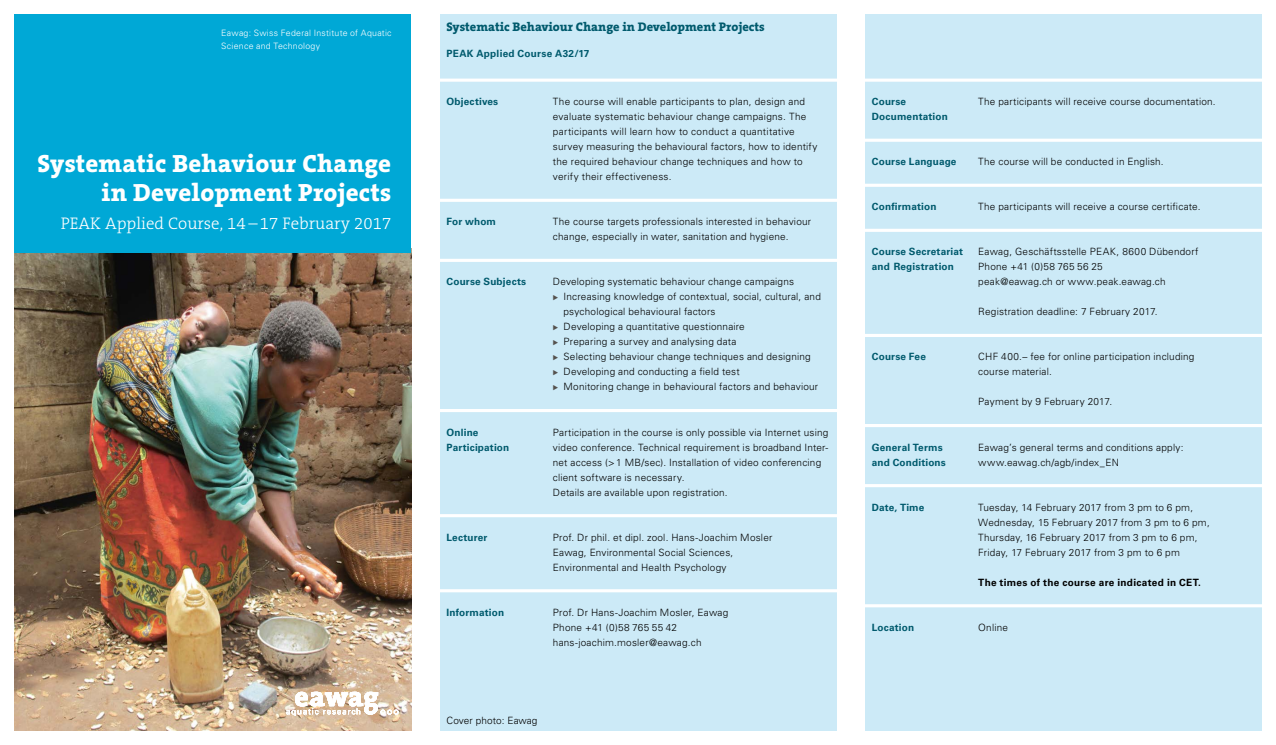
<style>
.page{position:relative;width:1276px;height:745px;background:#fff}
.page>*{position:absolute;margin:0;border:0;box-sizing:border-box;transform-origin:0 0}
.t1{font:800 25px/28.8px "The Serif B8";letter-spacing:.005em;color:#fff;text-align:right}
.t2{font:300 16.88px "The Serif B3";color:#fff}
.t3{font:800 12.5px "The Serif B8";color:#005a6d}
.t4{font:300 10px/15px "Univers LT Std";letter-spacing:.02em;color:#000}
.t5{font:700 10px "Univers LT Std";letter-spacing:.015em;color:#005a6d}
.t6{font:700 10px "Univers LT Std";letter-spacing:.03em;color:#000}
.t7{font:300 8.75px/13.4px "Univers LT Std";letter-spacing:.03em;color:#fff}
.s1{font-family:"European Pi Three";font-weight:400;font-size:6.88px;color:#55524e}
</style>
<div class="page">
<div style="left:439px;top:14px;width:397px;height:716px;background:#cceaf7"></div>
<svg style="left:439px;top:78px;width:398px;height:4px;background:#f3fafd"></svg>
<svg style="left:439px;top:198px;width:398px;height:4px;fill:#fff"></svg>
<svg style="left:439px;top:258px;width:398px;height:4px;fill:#fff"></svg>
<svg style="left:439px;top:408px;width:398px;height:4px;fill:#fff"></svg>
<svg style="left:439px;top:513px;width:398px;height:4px;fill:#fff"></svg>
<svg style="left:439px;top:588px;width:398px;height:4px;fill:#fff"></svg>
<div style="left:865px;top:14px;width:396px;height:716px;background:#cceaf7"></div>
<svg style="left:865px;top:78px;width:397px;height:4px;background:#f3fafd"></svg>
<svg style="left:865px;top:138px;width:397px;height:4px;background:#f3fafd"></svg>
<svg style="left:865px;top:183px;width:397px;height:4px;fill:#fbfdfe"></svg>
<svg style="left:865px;top:228px;width:397px;height:4px;fill:#fcfdfe"></svg>
<svg style="left:865px;top:333px;width:397px;height:4px;fill:#fff"></svg>
<svg style="left:865px;top:423px;width:397px;height:4px;fill:#fff"></svg>
<svg style="left:865px;top:483px;width:397px;height:4px;fill:#fdfefe"></svg>
<svg style="left:865px;top:603px;width:397px;height:4px;fill:#f9fcfe"></svg>
<img style="left:14px;top:253px;width:397px;height:477px">
<div style="left:14px;top:14px;width:397px;height:239px;background:#00a8d6"></div>
<svg style="left:286px;top:691px;width:113px;height:24px"></svg>
<p class="t7" style="left:221px;top:26px;width:172px">Eawag: Swiss Federal Institute of Aquatic<br>Science and Technology</p>
<h1 class="t1" style="left:37px;top:150px;width:355px">Systematic Behaviour Change in Development Projects</h1>
<h2 class="t2" style="left:61px;top:214px;width:332px">PEAK Applied Course, 14 –17 February 2017</h2>
<p class="t3" style="left:446px;top:20px;width:319px">Systematic Behaviour Change in Development Projects</p>
<p class="t5" style="left:446px;top:48px;width:144px">PEAK Applied Course A32/17</p>
<p class="t5" style="left:446px;top:96px;width:53px">Objectives</p>
<p class="t4" style="left:553px;top:94px;width:266px">The course will enable participants to plan, design and evaluate systematic behaviour change campaigns. The participants will learn how to conduct a quantitative survey measuring the behavioural factors, how to identify the required behaviour change techniques and how to verify their effectiveness.</p>
<p class="t5" style="left:446px;top:216px;width:51px">For whom</p>
<p class="t4" style="left:553px;top:214px;width:260px">The course targets professionals interested in behaviour change, especially in water, sanitation and hygiene.</p>
<p class="t5" style="left:446px;top:276px;width:81px">Course Subjects</p>
<p class="t4" style="left:553px;top:274px;width:243px">Developing systematic behaviour change campaigns</p>
<p class="t4" style="left:553px;top:289px;width:269px"><span class="s1">E</span> Increasing knowledge of contextual, social, cultural, and</p>
<p class="t4" style="left:563px;top:304px;width:154px">psychological behavioural factors</p>
<p class="t4" style="left:553px;top:319px;width:193px"><span class="s1">E</span> Developing a quantitative questionnaire</p>
<p class="t4" style="left:553px;top:334px;width:185px"><span class="s1">E</span> Preparing a survey and analysing data</p>
<p class="t4" style="left:553px;top:349px;width:259px"><span class="s1">E</span> Selecting behaviour change techniques and designing</p>
<p class="t4" style="left:553px;top:364px;width:188px"><span class="s1">E</span> Developing and conducting a field test</p>
<p class="t4" style="left:553px;top:379px;width:267px"><span class="s1">E</span> Monitoring change in behavioural factors and behaviour</p>
<p class="t5" style="left:446px;top:426px;width:33px">Online</p>
<p class="t4" style="left:553px;top:424px;width:277px">Participation in the course is only possible via Internet using</p>
<p class="t5" style="left:446px;top:441px;width:64px">Participation</p>
<p class="t4" style="left:553px;top:439px;width:277px">video conference. Technical requirement is broadband Inter&shy;net access (&gt;1 MB/sec). Installation of video conferencing client software is necessary.<br>Details are available upon registration.</p>
<p class="t5" style="left:446px;top:531px;width:42px">Lecturer</p>
<p class="t4" style="left:553px;top:529px;width:221px">Prof. Dr phil. et dipl. zool. Hans-Joachim Mosler<br>Eawag, Environmental Social Sciences,<br>Environmental and Health Psychology</p>
<p class="t5" style="left:446px;top:606px;width:59px">Information</p>
<p class="t4" style="left:553px;top:604px;width:177px">Prof. Dr Hans-Joachim Mosler, Eawag<br>Phone +41 (0)58 765 55 42 hans-joachim.mosler@eawag.ch</p>
<p class="t4" style="left:446px;top:712px;width:92px">Cover photo: Eawag</p>
<p class="t5" style="left:872px;top:96px;width:36px">Course</p>
<p class="t4" style="left:978px;top:94px;width:239px">The participants will receive course documentation.</p>
<p class="t5" style="left:872px;top:111px;width:77px">Documentation</p>
<p class="t5" style="left:872px;top:156px;width:86px">Course Language</p>
<p class="t4" style="left:978px;top:154px;width:187px">The course will be conducted in English.</p>
<p class="t5" style="left:872px;top:201px;width:66px">Confirmation</p>
<p class="t4" style="left:978px;top:199px;width:224px">The participants will receive a course certificate.</p>
<p class="t5" style="left:872px;top:246px;width:93px">Course Secretariat</p>
<p class="t4" style="left:978px;top:244px;width:222px">Eawag, Geschäftsstelle PEAK, 8600 Dübendorf</p>
<p class="t5" style="left:872px;top:261px;width:83px">and Registration</p>
<p class="t4" style="left:978px;top:259px;width:189px">Phone +41 (0)58 765 56 25 peak@eawag.ch or www.peak.eawag.ch</p>
<p class="t4" style="left:978px;top:304px;width:181px">Registration deadline: 7 February 2017.</p>
<p class="t5" style="left:872px;top:351px;width:55px">Course Fee</p>
<p class="t4" style="left:978px;top:349px;width:218px">CHF 400.– fee for online participation including course material.</p>
<p class="t4" style="left:978px;top:394px;width:135px">Payment by 9 February 2017.</p>
<p class="t5" style="left:872px;top:441px;width:72px">General Terms</p>
<p class="t4" style="left:978px;top:439px;width:207px">Eawag’s general terms and conditions apply:</p>
<p class="t5" style="left:872px;top:456px;width:75px">and Conditions</p>
<p class="t4" style="left:978px;top:454px;width:142px">www.eawag.ch/agb/index_EN</p>
<p class="t5" style="left:872px;top:501px;width:54px">Date, Time</p>
<p class="t4" style="left:978px;top:499px;width:233px">Tuesday, 14 February 2017 from 3 pm to 6 pm, Wednesday, 15 February 2017 from 3 pm to 6 pm, Thursday, 16 February 2017 from 3 pm to 6 pm, Friday, 17 February 2017 from 3 pm to 6 pm</p>
<p class="t6" style="left:978px;top:576px;width:224px">The times of the course are indicated in CET.</p>
<p class="t5" style="left:872px;top:621px;width:44px">Location</p>
<p class="t4" style="left:978px;top:619px;width:31px">Online</p>
</div>
